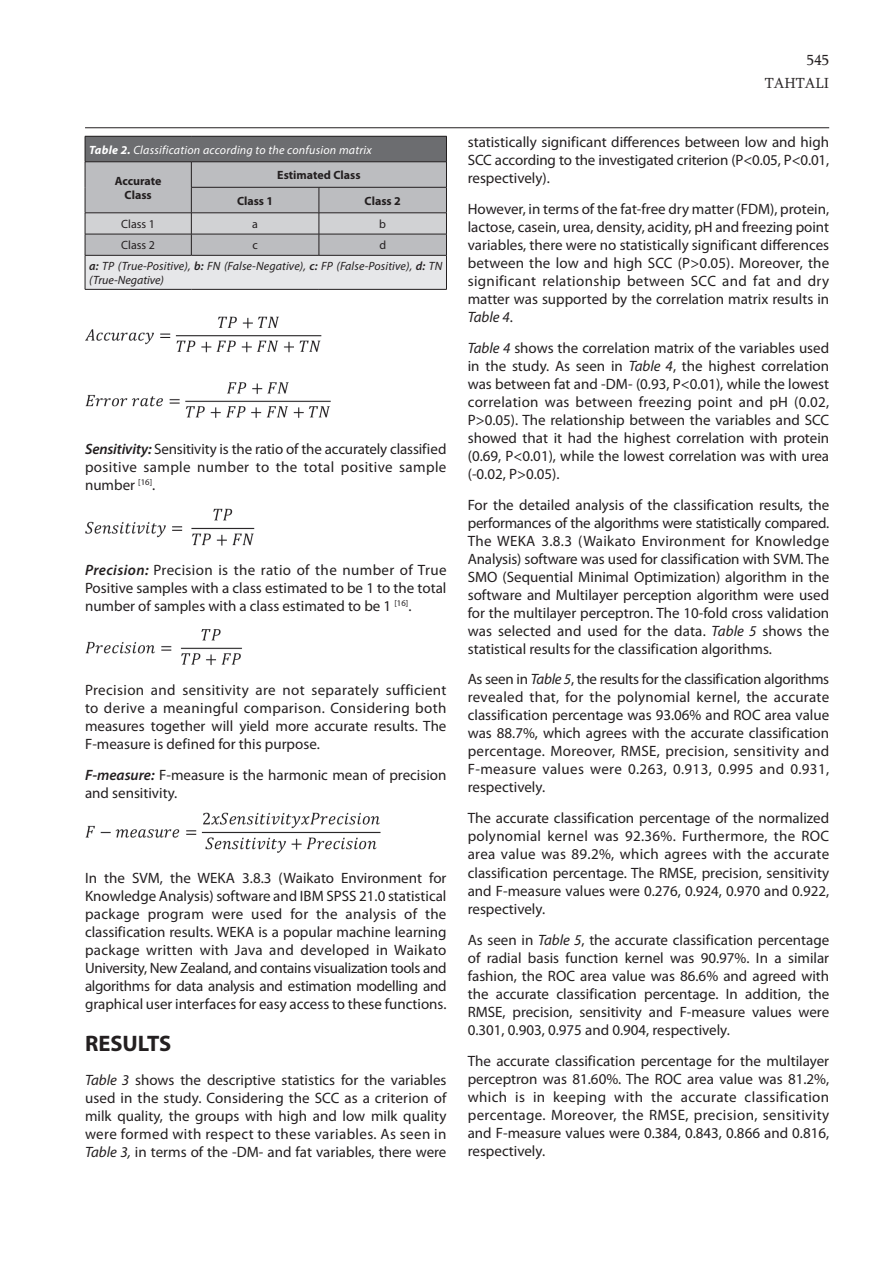
<style>
.page{position:relative;width:893px;height:1263px;background:#fff}
.page>*{position:absolute;margin:0;border:0;box-sizing:border-box;transform-origin:0 0}
.t1{font:700 22.5px "Myriad Pro";color:#231f20}
.t2{font:15px/18px "Myriad Pro";color:#231f20;text-align:justify}
.t3{font:15px "Sylfaen";color:#231f20}
.t4{font:italic 12px/20.4px "Myriad Pro";letter-spacing:.01em;color:#231f20}
.t5{font:italic 12px "Myriad Pro";letter-spacing:.02em;color:#fff}
.t6{font:700 12px/14.4px "Myriad Pro";color:#231f20;text-align:center}
.t7{font:12px "Myriad Pro";color:#231f20}
.s1{font-weight:700}
.s2{font-style:normal}
.s3{font-weight:600}
.s4{font-weight:600;font-style:italic}
.s5{font-style:italic}
</style>
<div class="page">
<hr style="left:85px;top:127px;width:744px;height:1px;background:#231f20">
<div style="left:85px;top:255px;width:361px;height:34px;background:#e6e7e9"></div>
<svg style="left:85px;top:136px;width:362px;height:119px;background:#a7a8ab"></svg>
<hr style="left:85px;top:255px;width:106px;height:1px;background:#231f20">
<hr style="left:85px;top:255px;width:1px;height:34px;background:#231f20">
<hr style="left:191px;top:255px;width:128px;height:1px;background:#231f20">
<hr style="left:319px;top:255px;width:128px;height:1px;background:#231f20">
<hr style="left:446px;top:255px;width:1px;height:34px;background:#231f20">
<hr style="left:85px;top:289px;width:106px;height:1px;background:#231f20">
<hr style="left:191px;top:289px;width:128px;height:1px;background:#231f20">
<hr style="left:319px;top:289px;width:128px;height:1px;background:#231f20">
<img style="left:85px;top:316px;width:246px;height:102px">
<img style="left:85px;top:508px;width:170px;height:38px">
<img style="left:85px;top:629px;width:157px;height:37px">
<img style="left:85px;top:812px;width:296px;height:41px">
<p class="t5" style="left:89px;top:142px;width:284px"><span class="s1">Table 2.</span> Classification according to the confusion matrix</p>
<p class="t6" style="left:115px;top:173px;width:48px">Accurate<br>Class</p>
<p class="t6" style="left:277px;top:168px;width:85px">Estimated Class</p>
<p class="t6" style="left:237px;top:193px;width:38px">Class 1</p>
<p class="t6" style="left:365px;top:193px;width:38px">Class 2</p>
<p class="t7" style="left:121px;top:216px;width:35px">Class 1</p>
<p class="t7" style="left:252px;top:216px;width:7px">a</p>
<p class="t7" style="left:379px;top:216px;width:8px">b</p>
<p class="t7" style="left:121px;top:238px;width:35px">Class 2</p>
<p class="t7" style="left:252px;top:238px;width:7px">c</p>
<p class="t4" style="left:89px;top:235px;width:354px;text-indent:290px"><span class="s2">d<br></span><span class="s3">a:</span> TP (True-Positive), <span class="s3">b:</span> FN (False-Negative), <span class="s3">c:</span> FP (False-Positive), <span class="s3">d:</span> TN</p>
<p class="t4" style="left:89px;top:270px;width:76px">(True-Negative)</p>
<p class="t2" style="left:85px;top:439px;width:363px"><span class="s4">Sensitivity:</span> Sensitivity is the ratio of the accurately classified positive sample number to the total positive sample number <sup>[16]</sup>.</p>
<p class="t2" style="left:85px;top:560px;width:363px"><span class="s4">Precision:</span> Precision is the ratio of the number of True Positive samples with a class estimated to be 1 to the total number of samples with a class estimated to be 1 <sup>[16]</sup>.</p>
<p class="t2" style="left:85px;top:681px;width:363px">Precision and sensitivity are not separately sufficient to derive a meaningful comparison. Considering both measures together will yield more accurate results. The F-measure is defined for this purpose.</p>
<p class="t2" style="left:85px;top:766px;width:363px"><span class="s4">F-measure:</span> F-measure is the harmonic mean of precision and sensitivity.</p>
<p class="t2" style="left:85px;top:868px;width:363px">In the SVM, the WEKA 3.8.3 (Waikato Environment for Knowledge Analysis) software and IBM SPSS 21.0 statistical package program were used for the analysis of the classification results. WEKA is a popular machine learning package written with Java and developed in Waikato University, New Zealand, and contains visualization tools and algorithms for data analysis and estimation modelling and graphical user interfaces for easy access to these functions.</p>
<h1 class="t1" style="left:85px;top:1031px;width:88px">RESULTS</h1>
<p class="t2" style="left:85px;top:1070px;width:363px"><span class="s5">Table 3</span> shows the descriptive statistics for the variables used in the study. Considering the SCC as a criterion of milk quality, the groups with high and low milk quality were formed with respect to these variables. As seen in <span class="s5">Table 3,</span> in terms of the -DM- and fat variables, there were</p>
<p class="t3" style="left:807px;top:50px;width:24px">545</p>
<p class="t3" style="left:765px;top:73px;width:66px">TAHTALI</p>
<p class="t2" style="left:468px;top:133px;width:363px">statistically significant differences between low and high SCC according to the investigated criterion (P&lt;0.05, P&lt;0.01, respectively).</p>
<p class="t2" style="left:468px;top:200px;width:363px">However, in terms of the fat-free dry matter (FDM), protein, lactose, casein, urea, density, acidity, pH and freezing point variables, there were no statistically significant differences between the low and high SCC (P&gt;0.05). Moreover, the significant relationship between SCC and fat and dry matter was supported by the correlation matrix results in <span class="s5">Table 4</span>.</p>
<p class="t2" style="left:468px;top:339px;width:363px"><span class="s5">Table 4</span> shows the correlation matrix of the variables used in the study. As seen in <span class="s5">Table 4</span>, the highest correlation was between fat and -DM- (0.93, P&lt;0.01), while the lowest correlation was between freezing point and pH (0.02, P&gt;0.05). The relationship between the variables and SCC showed that it had the highest correlation with protein (0.69, P&lt;0.01), while the lowest correlation was with urea (-0.02, P&gt;0.05).</p>
<p class="t2" style="left:468px;top:495px;width:363px">For the detailed analysis of the classification results, the performances of the algorithms were statistically compared.<br>The WEKA 3.8.3 (Waikato Environment for Knowledge Analysis) software was used for classification with SVM. The SMO (Sequential Minimal Optimization) algorithm in the software and Multilayer perception algorithm were used for the multilayer perceptron. The 10-fold cross validation was selected and used for the data. <span class="s5">Table 5</span> shows the statistical results for the classification algorithms.</p>
<p class="t2" style="left:468px;top:670px;width:363px">As seen in <span class="s5">Table 5</span>, the results for the classification algorithms revealed that, for the polynomial kernel, the accurate classification percentage was 93.06% and ROC area value was 88.7%, which agrees with the accurate classification percentage. Moreover, RMSE, precision, sensitivity and F-measure values were 0.263, 0.913, 0.995 and 0.931, respectively.</p>
<p class="t2" style="left:468px;top:809px;width:363px">The accurate classification percentage of the normalized polynomial kernel was 92.36%. Furthermore, the ROC area value was 89.2%, which agrees with the accurate classification percentage. The RMSE, precision, sensitivity and F-measure values were 0.276, 0.924, 0.970 and 0.922, respectively.</p>
<p class="t2" style="left:468px;top:930px;width:363px">As seen in <span class="s5">Table 5</span>, the accurate classification percentage of radial basis function kernel was 90.97%. In a similar fashion, the ROC area value was 86.6% and agreed with the accurate classification percentage. In addition, the RMSE, precision, sensitivity and F-measure values were 0.301, 0.903, 0.975 and 0.904, respectively.</p>
<p class="t2" style="left:468px;top:1051px;width:363px">The accurate classification percentage for the multilayer perceptron was 81.60%. The ROC area value was 81.2%, which is in keeping with the accurate classification percentage. Moreover, the RMSE, precision, sensitivity and F-measure values were 0.384, 0.843, 0.866 and 0.816, respectively.</p>
</div>
